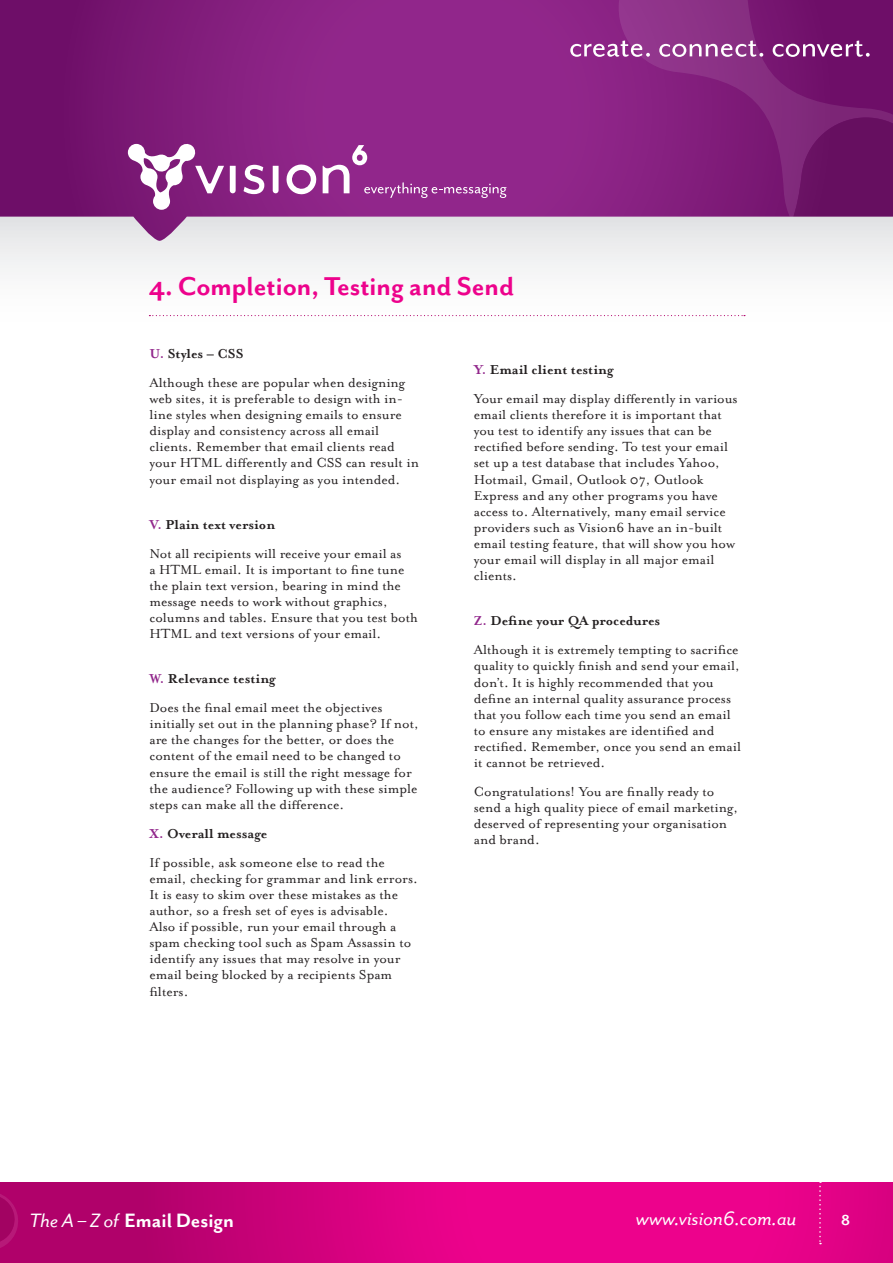
<style>
.page{position:relative;width:893px;height:1263px;background:#fff}
.page>*{position:absolute;margin:0;border:0;box-sizing:border-box;transform-origin:0 0}
.Heading_1{font:30px "Mr Eaves San B";color:#ed028c}
.t1{font:22.5px "Mr Eaves San B";color:#fff}
.t2{font:22.5px "Mr Eaves San Alt RI";color:#fff}
.t3{font:16.5px "Mr Eaves San B";color:#fff}
.Body{font:15px/16.2px "Mrs Eaves Roman";color:#231f20}
.Body-2{font:700 15px "Mrs Eaves";color:#231f20}
.s1{color:#91268b}
.s2{font-family:"Mr Eaves San Alt RI"}
</style>
<div class="page">
<div style="left:0;top:216px;width:893px;height:344px;background:linear-gradient(to bottom,#f7f7f7,#fff)"></div>
<svg style="left:0;top:1182px;width:893px;height:81px;background:#d70180"></svg>
<svg style="left:0;top:1182px;width:20px;height:68px"></svg>
<svg style="left:819px;top:1182px;width:2px;height:62px"></svg>
<svg style="left:0;top:0;width:611px;height:241px;background:#90358b"></svg>
<svg style="left:611px;top:0;width:282px;height:117px;background:#7e1f78"></svg>
<svg style="left:607px;top:117px;width:286px;height:124px;background:#8e428a"></svg>
<svg style="left:128px;top:143px;width:378px;height:67px;background:#9c4497"></svg>
<svg style="left:570px;top:41px;width:80px;height:16px"></svg>
<svg style="left:659px;top:41px;width:104px;height:16px"></svg>
<svg style="left:773px;top:41px;width:97px;height:16px"></svg>
<svg style="left:149px;top:315px;width:596px;height:1px"></svg>
<p class="Heading_1" style="left:149px;top:269px;width:367px">4. Completion, Testing and Send</p>
<p class="Body-2" style="left:149px;top:345px;width:96px"><span class="s1">U.</span> Styles – CSS</p>
<p class="Body" style="left:149px;top:374px;width:271px">Although these are popular when designing web sites, it is preferable to design with in&shy;line styles when designing emails to ensure display and consistency across all email clients. Remember that email clients read your HTML differently and CSS can result in your email not displaying as you intended.</p>
<p class="Body-2" style="left:149px;top:515px;width:127px"><span class="s1">V.</span> Plain text version</p>
<p class="Body" style="left:149px;top:545px;width:270px">Not all recipients will receive your email as<br>a HTML email. It is important to fine tune the plain text version, bearing in mind the message needs to work without graphics, columns and tables. Ensure that you test both HTML and text versions of your email.</p>
<p class="Body-2" style="left:149px;top:670px;width:128px"><span class="s1">W.</span> Relevance testing</p>
<p class="Body" style="left:149px;top:700px;width:271px">Does the final email meet the objectives initially set out in the planning phase? If not, are the changes for the better, or does the content of the email need to be changed to ensure the email is still the right message for the audience? Following up with these simple steps can make all the difference.</p>
<p class="Body-2" style="left:149px;top:824px;width:119px"><span class="s1">X.</span> Overall message</p>
<p class="Body" style="left:149px;top:854px;width:270px">If possible, ask someone else to read the email, checking for grammar and link errors.<br>It is easy to skim over these mistakes as the author, so a fresh set of eyes is advisable.<br>Also if possible, run your email through a spam checking tool such as Spam Assassin to identify any issues that may resolve in your email being blocked by a recipients Spam filters.</p>
<p class="Body-2" style="left:474px;top:361px;width:141px"><span class="s1">Y.</span> Email client testing</p>
<p class="Body" style="left:474px;top:391px;width:265px">Your email may display differently in various email clients therefore it is important that you test to identify any issues that can be rectified before sending. To test your email set up a test database that includes Yahoo, Hotmail, Gmail, Outlook 07, Outlook Express and any other programs you have access to. Alternatively, many email service providers such as Vision6 have an in-built email testing feature, that will show you how your email will display in all major email clients.</p>
<p class="Body-2" style="left:474px;top:612px;width:188px"><span class="s1">Z.</span> Define your QA procedures</p>
<p class="Body" style="left:474px;top:642px;width:269px">Although it is extremely tempting to sacrifice quality to quickly finish and send your email, don’t. It is highly recommended that you define an internal quality assurance process that you follow each time you send an email to ensure any mistakes are identified and rectified. Remember, once you send an email it cannot be retrieved.</p>
<p class="Body" style="left:474px;top:784px;width:266px">Congratulations! You are finally ready to send a high quality piece of email marketing, deserved of representing your organisation and brand.</p>
<p class="t1" style="left:29px;top:1207px;width:206px"><span class="s2">The A – Z of</span> Email Design</p>
<p class="t2" style="left:636px;top:1206px;width:162px">www.vision6.com.au</p>
<p class="t3" style="left:841px;top:1210px;width:10px">8</p>
</div>
